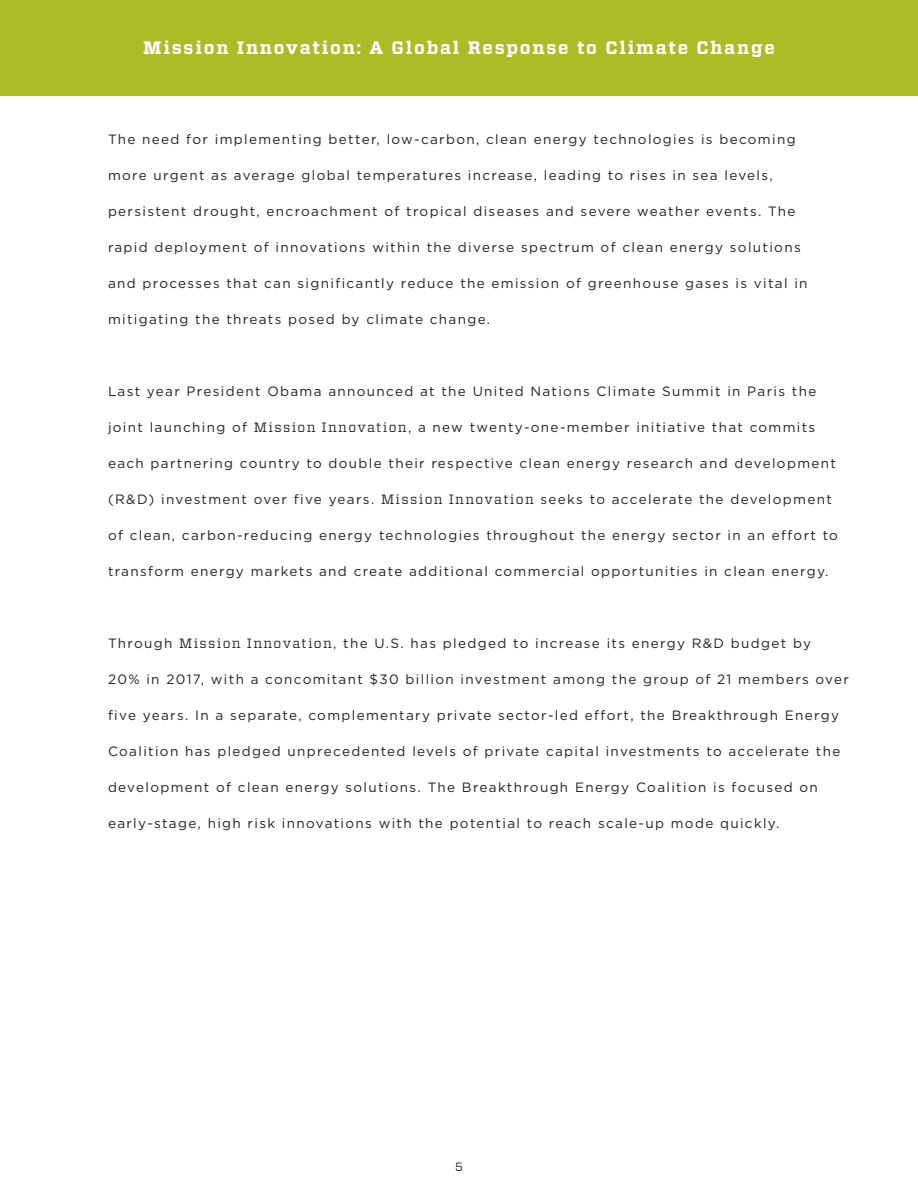
<style>
.page{position:relative;width:918px;height:1188px;background:#fff}
.page>*{position:absolute;margin:0;border:0;box-sizing:border-box;transform-origin:0 0}
.t1{font:700 18px "Vitesse";letter-spacing:.1em;color:#fff}
.t2{font:13.5px "Gotham";letter-spacing:.1em;color:#231f20}
.t3{font:12px "Vitesse";color:#231f20}
.s1{font-family:"Vitesse"}
</style>
<div class="page">
<div style="left:0;top:0;width:918px;height:95px;background:#a9bd27"></div>
<h1 class="t1" style="left:143px;top:36px;width:633px">Mission Innovation: A Global Response to Climate Change</h1>
<p class="t2" style="left:108px;top:131px;width:689px">The need for implementing better, low-carbon, clean energy technologies is becoming</p>
<p class="t2" style="left:108px;top:167px;width:666px">more urgent as average global temperatures increase, leading to rises in sea levels,</p>
<p class="t2" style="left:108px;top:203px;width:689px">persistent drought, encroachment of tropical diseases and severe weather events. The</p>
<p class="t2" style="left:108px;top:239px;width:694px">rapid deployment of innovations within the diverse spectrum of clean energy solutions</p>
<p class="t2" style="left:108px;top:275px;width:701px">and processes that can significantly reduce the emission of greenhouse gases is vital in</p>
<p class="t2" style="left:108px;top:311px;width:384px">mitigating the threats posed by climate change.</p>
<p class="t2" style="left:108px;top:383px;width:710px">Last year President Obama announced at the United Nations Climate Summit in Paris the</p>
<p class="t2" style="left:108px;top:419px;width:709px">joint launching of <span class="s1">Mission Innovation</span>, a new twenty-one-member initiative that commits</p>
<p class="t2" style="left:108px;top:455px;width:729px">each partnering country to double their respective clean energy research and development</p>
<p class="t2" style="left:108px;top:491px;width:725px">(R&amp;D) investment over five years. <span class="s1">Mission Innovation</span> seeks to accelerate the development</p>
<p class="t2" style="left:108px;top:527px;width:732px">of clean, carbon-reducing energy technologies throughout the energy sector in an effort to</p>
<p class="t2" style="left:108px;top:563px;width:722px">transform energy markets and create additional commercial opportunities in clean energy.</p>
<p class="t2" style="left:108px;top:635px;width:705px">Through <span class="s1">Mission Innovation</span>, the U.S. has pledged to increase its energy R&amp;D budget by</p>
<p class="t2" style="left:108px;top:671px;width:742px">20% in 2017, with a concomitant $30 billion investment among the group of 21 members over</p>
<p class="t2" style="left:108px;top:707px;width:733px">five years. In a separate, complementary private sector-led effort, the Breakthrough Energy</p>
<p class="t2" style="left:108px;top:743px;width:734px">Coalition has pledged unprecedented levels of private capital investments to accelerate the</p>
<p class="t2" style="left:108px;top:779px;width:711px">development of clean energy solutions. The Breakthrough Energy Coalition is focused on</p>
<p class="t2" style="left:108px;top:815px;width:673px">early-stage, high risk innovations with the potential to reach scale-up mode quickly.</p>
<p class="t3" style="left:455px;top:1158px;width:9px">5</p>
</div>
